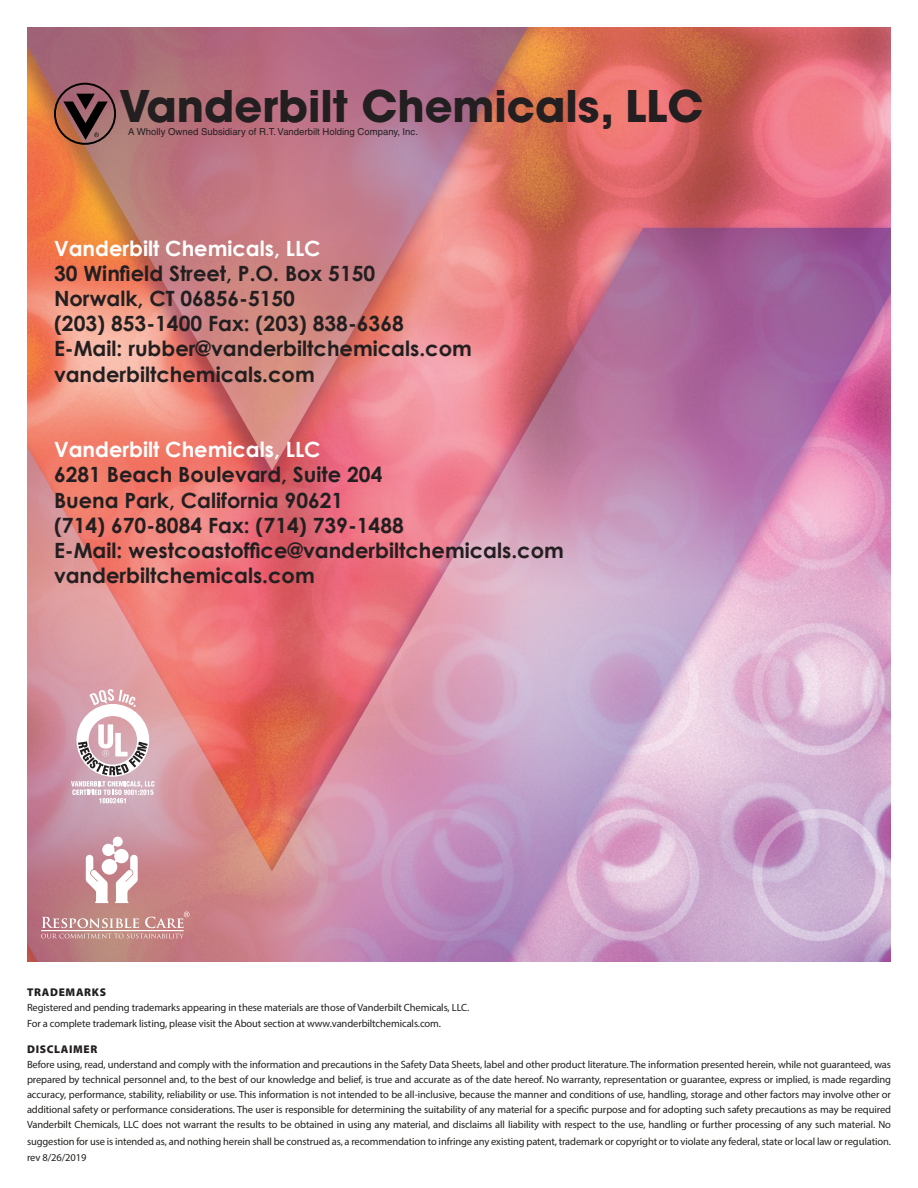
<style>
.page{position:relative;width:918px;height:1188px;background:#fff}
.page>*{position:absolute;margin:0;border:0;box-sizing:border-box;transform-origin:0 0}
.t1{font:700 43.2px "Avant Garde";color:#231f20}
.t2{font:700 21px/25.2px "Century Gothic";color:#231f20}
.t3{font:700 21px "Century Gothic";color:#fff}
.t4{font:900 11.25px "Myriad Pro";letter-spacing:.06em;color:#231f20}
.t5{font:10.5px/15px "Myriad Pro";letter-spacing:-.01em;color:#22201d}
.t6{font:9.6px "Helvetica";color:#231f20}
</style>
<div class="page">
<img style="left:27px;top:27px;width:864px;height:934px">
<svg style="left:54px;top:83px;width:62px;height:62px;background:#7f4f4b"></svg>
<svg style="left:42px;top:917px;width:97px;height:11px"></svg>
<svg style="left:41px;top:934px;width:143px;height:4px"></svg>
<hr style="left:41px;top:930px;width:142px;height:1px;background:#fff">
<svg style="left:145px;top:912px;width:45px;height:16px"></svg>
<div style="left:113px;top:837px;width:10px;height:10px;background:#fff;border-radius:50%"></div>
<svg style="left:86px;top:838px;width:52px;height:65px"></svg>
<svg style="left:71px;top:689px;width:84px;height:114px"></svg>
<h1 class="t1" style="left:119px;top:78px;width:586px">Vanderbilt Chemicals, LLC</h1>
<p class="t6" style="left:128px;top:126px;width:291px">A Wholly Owned Subsidiary of R.T. Vanderbilt Holding Company, Inc.</p>
<h2 class="t3" style="left:54px;top:232px;width:268px">Vanderbilt Chemicals, LLC</h2>
<h2 class="t2" style="left:54px;top:260px;width:419px">30 Winfield Street, P.O. Box 5150<br>Norwalk, CT 06856-5150<br>(203) 853-1400 Fax: (203) 838-6368<br>E-Mail: rubber@vanderbiltchemicals.com vanderbiltchemicals.com</h2>
<h2 class="t3" style="left:54px;top:434px;width:268px">Vanderbilt Chemicals, LLC</h2>
<h2 class="t2" style="left:54px;top:461px;width:511px">6281 Beach Boulevard, Suite 204<br>Buena Park, California 90621<br>(714) 670-8084 Fax: (714) 739-1488<br>E-Mail: westcoastoffice@vanderbiltchemicals.com vanderbiltchemicals.com</h2>
<p class="t4" style="left:27px;top:984px;width:81px">TRADEMARKS</p>
<p class="t5" style="left:27px;top:999px;width:444px;line-height:16.5px">Registered and pending trademarks appearing in these materials are those of Vanderbilt Chemicals, LLC.<br>For a complete trademark listing, please visit the About section at www.vanderbiltchemicals.com.</p>
<p class="t4" style="left:27px;top:1042px;width:72px">DISCLAIMER</p>
<p class="t5" style="left:27px;top:1057px;width:866px;text-align:justify">Before using, read, understand and comply with the information and precautions in the Safety Data Sheets, label and other product literature. The information presented herein, while not guaranteed, was prepared by technical personnel and, to the best of our knowledge and belief, is true and accurate as of the date hereof. No warranty, representation or guarantee, express or implied, is made regarding accuracy, performance, stability, reliability or use. This information is not intended to be all-inclusive, because the manner and conditions of use, handling, storage and other factors may involve other or additional safety or performance considerations. The user is responsible for determining the suitability of any material for a specific purpose and for adopting such safety precautions as may be required Vanderbilt Chemicals, LLC does not warrant the results to be obtained in using any material, and disclaims all liability with respect to the use, handling or further processing of any such material. No</p>
<p class="t5" style="left:27px;top:1133px;width:865px;line-height:16.5px">suggestion for use is intended as, and nothing herein shall be construed as, a recommendation to infringe any existing patent, trademark or copyright or to violate any federal, state or local law or regulation. rev 8/26/2019</p>
</div>
